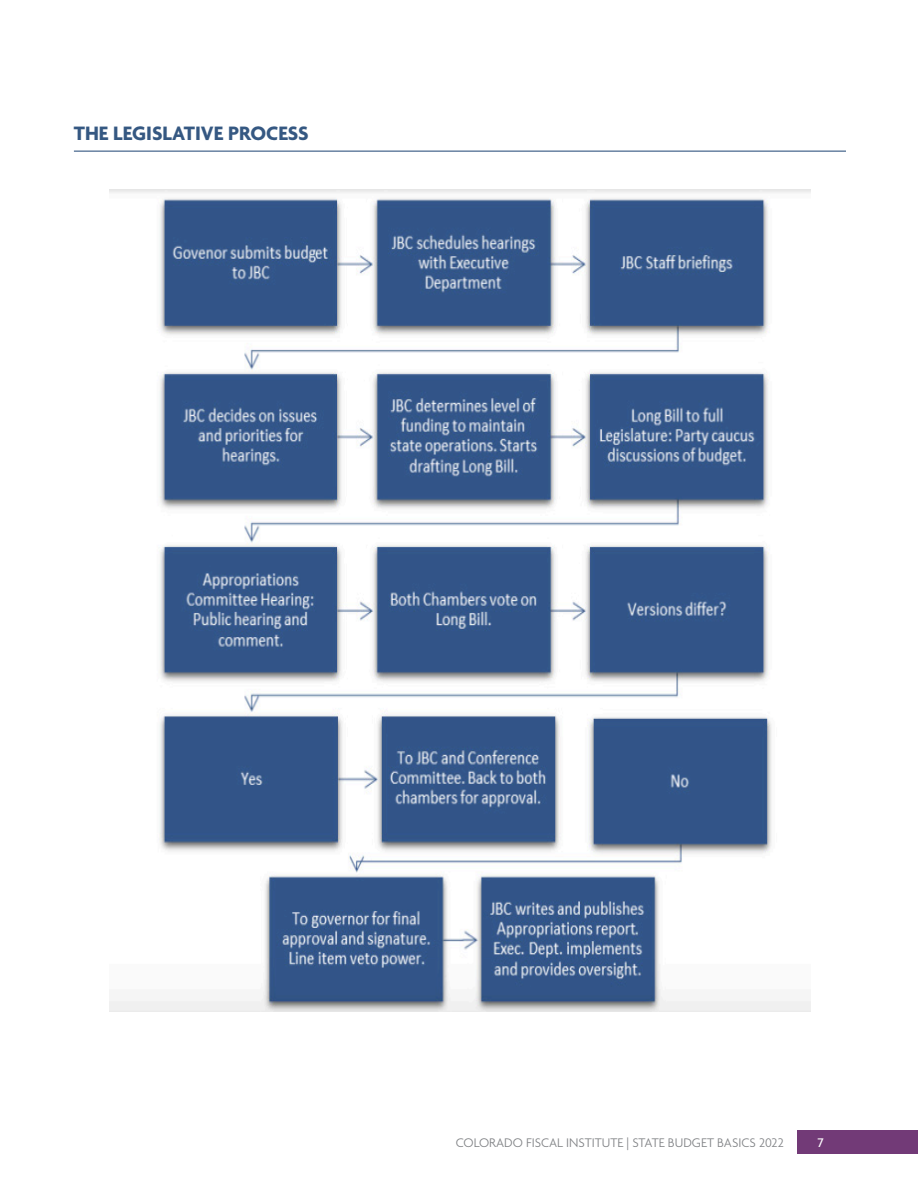
<style>
.page{position:relative;width:918px;height:1188px;background:#fff}
.page>*{position:absolute;margin:0;border:0;box-sizing:border-box;transform-origin:0 0}
.t1{font:700 21px "Agenda";color:#355882}
.t2{font:300 13.5px "Agenda";color:#808285}
.t3{font:500 13.5px "Agenda";color:#fff}
</style>
<div class="page">
<div style="left:797px;top:1130px;width:121px;height:24px;background:#723a77"></div>
<hr style="left:74px;top:151px;width:772px;height:1px;background:#355882">
<img style="left:109px;top:189px;width:702px;height:823px">
<p class="t1" style="left:74px;top:122px;width:236px">THE LEGISLATIVE PROCESS</p>
<p class="t2" style="left:456px;top:1135px;width:329px">COLORADO FISCAL INSTITUTE | STATE BUDGET BASICS 2022</p>
<p class="t3" style="left:818px;top:1135px;width:8px">7</p>
</div>
